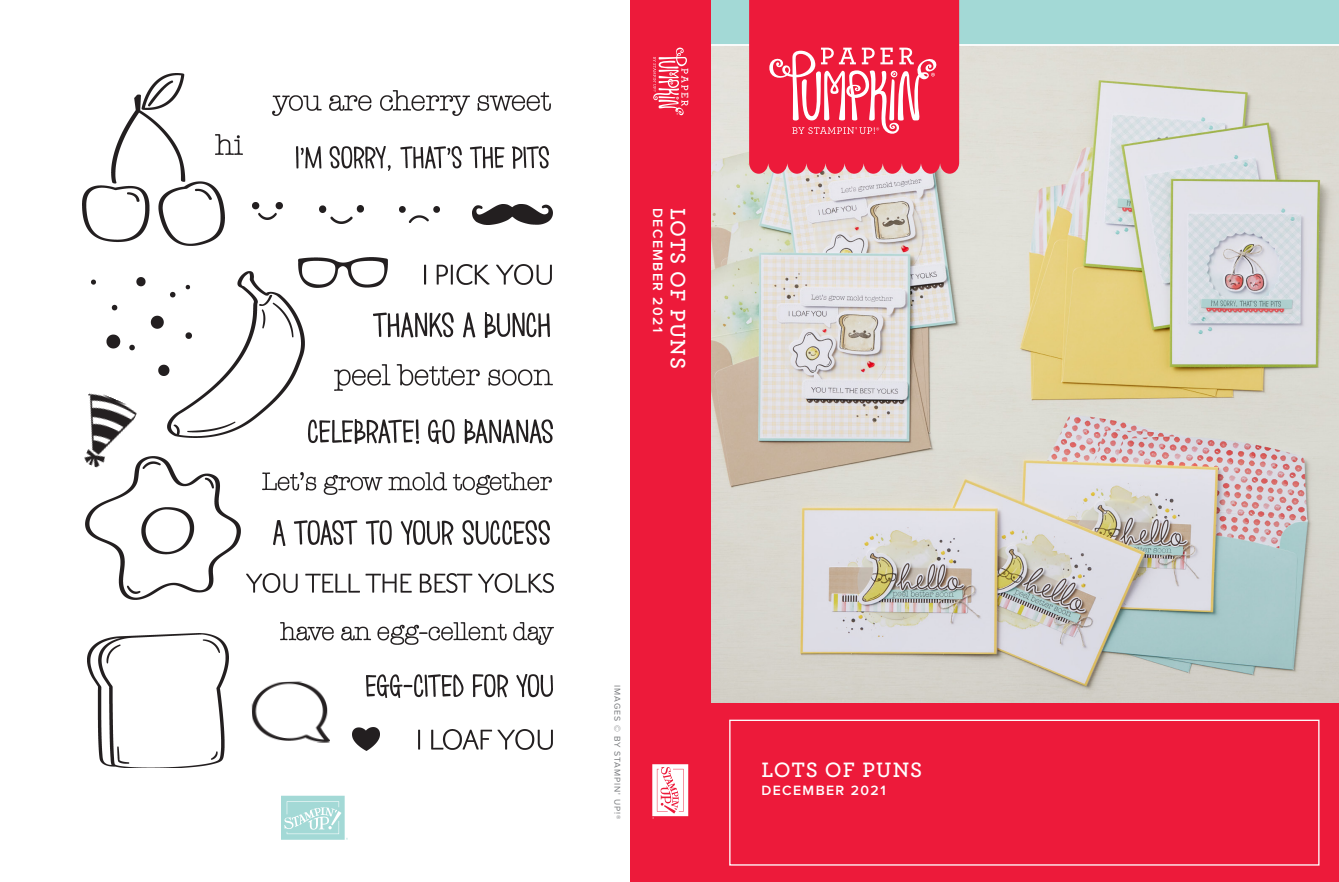
<style>
.page{position:relative;width:1339px;height:882px;background:#fff}
.page>*{position:absolute;margin:0;border:0;box-sizing:border-box;transform-origin:0 0}
.t1{font:600 21.88px "Archer";letter-spacing:.05em;color:#fff}
.t2{font:600 14px "Proxima Nova";letter-spacing:.1em;color:#fff}
.t3{font:8.75px "Proxima Nova";letter-spacing:.1em;color:#76787b}
</style>
<div class="page">
<img style="left:711px;top:46px;width:628px;height:658px">
<div style="left:630px;top:0;width:81px;height:882px;background:#ed1a3a"></div>
<div style="left:711px;top:704px;width:628px;height:178px;background:#ed1a3a"></div>
<div style="left:729px;top:720px;width:590px;height:146px;border:1px solid #fff"></div>
<div style="left:711px;top:0;width:628px;height:44px;background:#a3d9d6"></div>
<svg style="left:749px;top:0;width:210px;height:174px;background:#ee3551"></svg>
<svg style="left:653px;top:48px;width:35px;height:68px"></svg>
<svg style="left:652px;top:764px;width:36px;height:55px;background:#fbd0d7"></svg>
<svg style="left:281px;top:796px;width:67px;height:44px;background:#b4e0dd"></svg>
<img style="left:473px;top:205px;width:79px;height:20px">
<img style="left:91px;top:278px;width:77px;height:98px">
<img style="left:252px;top:203px;width:30px;height:17px">
<img style="left:320px;top:206px;width:44px;height:18px">
<img style="left:399px;top:207px;width:40px;height:16px">
<img style="left:298px;top:257px;width:89px;height:31px">
<img style="left:251px;top:681px;width:79px;height:62px">
<img style="left:353px;top:727px;width:27px;height:24px">
<img style="left:84px;top:393px;width:53px;height:68px">
<img style="left:224px;top:135px;width:19px;height:19px">
<img style="left:168px;top:272px;width:136px;height:166px">
<img style="left:374px;top:313px;width:175px;height:24px">
<img style="left:335px;top:364px;width:218px;height:26px">
<img style="left:308px;top:419px;width:244px;height:25px">
<img style="left:82px;top:73px;width:142px;height:173px">
<img style="left:272px;top:91px;width:279px;height:25px">
<img style="left:296px;top:147px;width:252px;height:23px">
<img style="left:425px;top:264px;width:126px;height:20px">
<img style="left:263px;top:472px;width:288px;height:23px">
<img style="left:274px;top:521px;width:275px;height:24px">
<img style="left:418px;top:729px;width:134px;height:20px">
<img style="left:88px;top:634px;width:140px;height:134px">
<img style="left:86px;top:456px;width:155px;height:144px">
<img style="left:367px;top:675px;width:186px;height:22px">
<img style="left:246px;top:574px;width:307px;height:19px">
<img style="left:280px;top:623px;width:273px;height:22px">
<p class="t2" style="left:668px;top:208px;width:126px;rotate:90deg">DECEMBER 2021</p>
<p class="t1" style="left:694px;top:208px;width:162px;rotate:90deg">LOTS OF PUNS</p>
<p class="t3" style="left:624px;top:685px;width:135px;rotate:90deg">IMAGES © BY STAMPIN' UP!®</p>
<p class="t1" style="left:761px;top:754px;width:162px">LOTS OF PUNS</p>
<p class="t2" style="left:761px;top:780px;width:126px">DECEMBER 2021</p>
</div>
